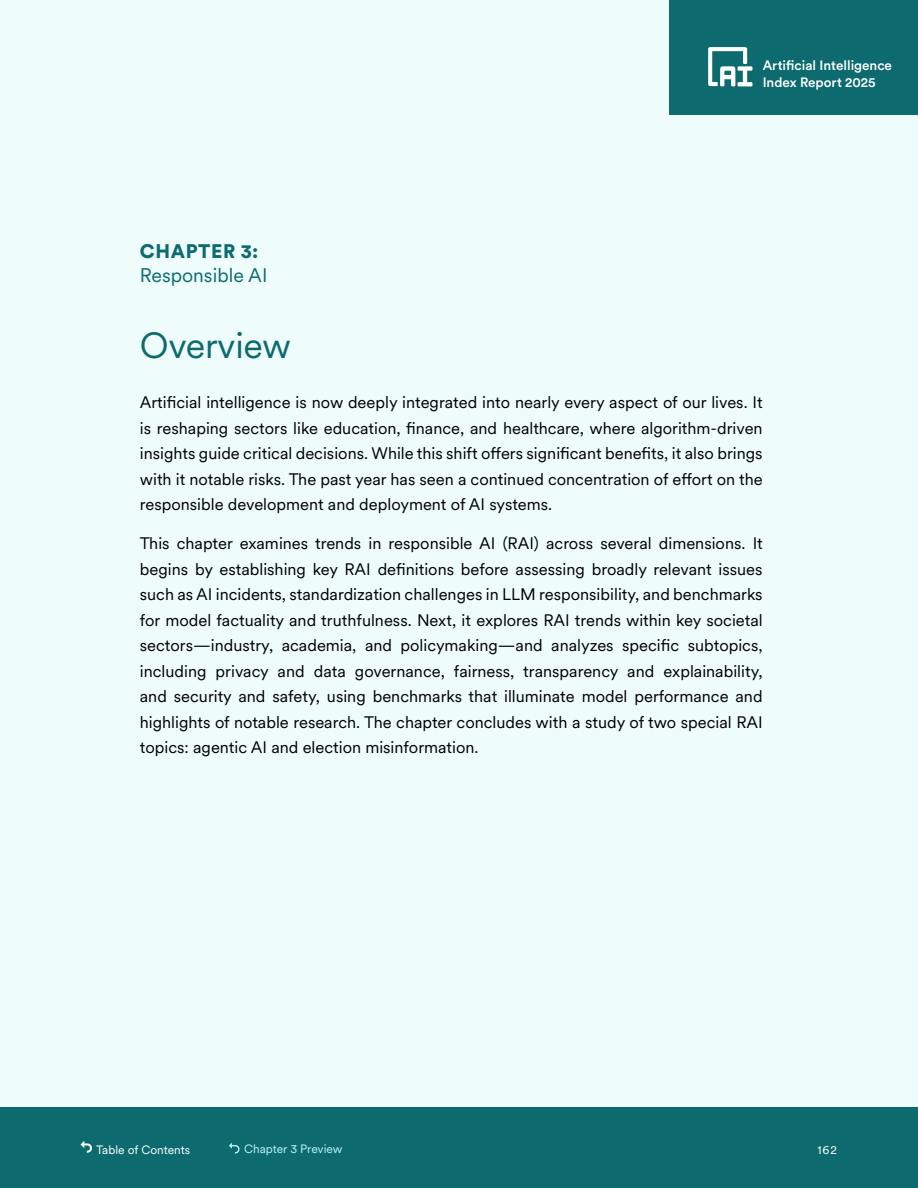
<style>
.page{position:relative;width:918px;height:1188px;background:#fff}
.page>*{position:absolute;margin:0;border:0;box-sizing:border-box;transform-origin:0 0}
.t1{font:36px "Circular XX";letter-spacing:-.01em;color:#0d6b70}
.t2{font:19.5px "Circular XX";color:#0d6b70}
.t3{font:900 19.5px "Circular Std";letter-spacing:.03em;color:#0d6b70}
.t4{font:16.5px/25.5px "Circular XX";color:#000;text-align:justify}
.t5{font:500 13.5px/16.5px "Circular Std";color:#fff}
.t6{font:12px "Circular XX";color:#fff}
.t7{font:12px "Circular XX";color:#b9f6f6}
</style>
<div class="page">
<div style="left:0;top:1107px;width:918px;height:81px;background:#0d6b70"></div>
<svg style="left:81px;top:1141px;width:11px;height:12px"></svg>
<svg style="left:229px;top:1143px;width:11px;height:11px"></svg>
<div style="left:0;top:0;width:918px;height:1107px;background:#effcfc"></div>
<div style="left:670px;top:0;width:248px;height:114px;background:#0d6b70"></div>
<svg style="left:708px;top:47px;width:44px;height:39px"></svg>
<p class="t3" style="left:140px;top:238px;width:120px">CHAPTER 3:</p>
<p class="t2" style="left:140px;top:263px;width:129px">Responsible AI</p>
<h1 class="t1" style="left:140px;top:322px;width:153px">Overview</h1>
<p class="t5" style="left:763px;top:57px;width:131px">Artificial Intelligence<br>Index Report 2025</p>
<p class="t4" style="left:140px;top:389px;width:624px">Artificial intelligence is now deeply integrated into nearly every aspect of our lives. It is reshaping sectors like education, finance, and healthcare, where algorithm-driven insights guide critical decisions. While this shift offers significant benefits, it also brings with it notable risks. The past year has seen a continued concentration of effort on the responsible development and deployment of AI systems.</p>
<p class="t4" style="left:140px;top:530px;width:624px">This chapter examines trends in responsible AI (RAI) across several dimensions. It begins by establishing key RAI definitions before assessing broadly relevant issues such as AI incidents, standardization challenges in LLM responsibility, and benchmarks for model factuality and truthfulness. Next, it explores RAI trends within key societal sectors—industry, academia, and policymaking—and analyzes specific subtopics, including privacy and data governance, fairness, transparency and explainability, and security and safety, using benchmarks that illuminate model performance and highlights of notable research. The chapter concludes with a study of two special RAI topics: agentic AI and election misinformation.</p>
<p class="t6" style="left:96px;top:1141px;width:95px">Table of Contents</p>
<p class="t7" style="left:244px;top:1141px;width:100px">Chapter 3 Preview</p>
<p class="t6" style="left:817px;top:1141px;width:21px">162</p>
</div>
